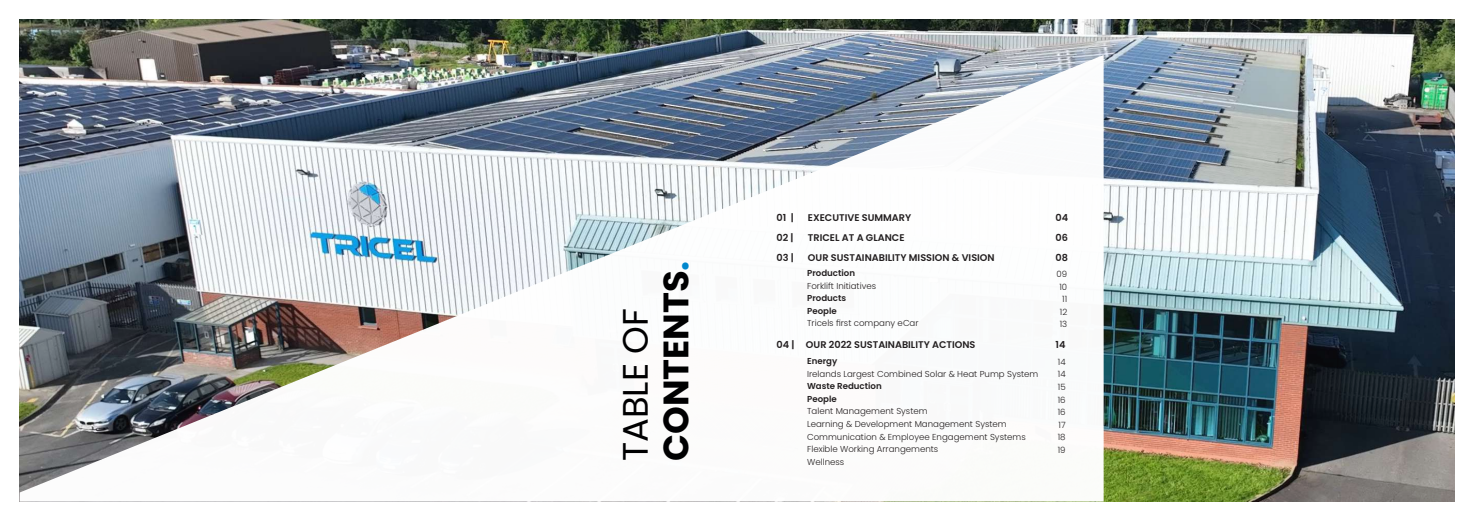
<style>
.page{position:relative;width:1474px;height:521px;background:#fff}
.page>*{position:absolute;margin:0;border:0;box-sizing:border-box;transform-origin:0 0}
.t1{font:700 35.35px/40.8px "Poppins";color:#000001}
.t2{font:600 9.71px/20px "Poppins";color:#231f20;text-align:justify}
.t3{font:300 8.66px/12.5px "Poppins";color:#231f20;text-align:right}
.t4{font:600 8.66px/12.5px "Poppins";color:#231f20}
.s1{font-weight:400}
.s2{color:#0087cd}
</style>
<div class="page">
<img style="left:20px;top:20px;width:1433px;height:481px">
<img style="left:20px;top:55px;width:1083px;height:446px">
<h1 class="t1" style="left:615px;top:461px;width:202px;rotate:-90deg"><span class="s1">TABLE OF<br></span>CONTENTS<span class="s2">.</span></h1>
<p class="t2" style="left:776px;top:208px;width:19px">01 |</p>
<p class="t2" style="left:808px;top:208px;width:105px">EXECUTIVE SUMMARY</p>
<p class="t2" style="left:1055px;top:208px;width:14px">04<br>06<br>08</p>
<p class="t2" style="left:776px;top:228px;width:19px">02 |</p>
<p class="t2" style="left:808px;top:228px;width:98px">TRICEL AT A GLANCE</p>
<p class="t2" style="left:776px;top:248px;width:19px">03 |</p>
<p class="t2" style="left:808px;top:248px;width:188px">OUR SUSTAINABILITY MISSION &amp; VISION</p>
<p class="t4" style="left:807px;top:267px;width:49px">Production</p>
<p class="t3" style="left:807px;top:279px;width:71px">Forklift Initiatives</p>
<p class="t4" style="left:807px;top:292px;width:41px">Products<br>People</p>
<p class="t3" style="left:807px;top:317px;width:113px">Tricels first company eCar</p>
<p class="t2" style="left:776px;top:334px;width:201px">04 | OUR 2022 SUSTAINABILITY ACTIONS</p>
<p class="t4" style="left:807px;top:355px;width:32px">Energy</p>
<p class="t3" style="left:807px;top:367px;width:233px">Irelands Largest Combined Solar &amp; Heat Pump System</p>
<p class="t4" style="left:807px;top:380px;width:76px">Waste Reduction<br>People</p>
<p class="t3" style="left:807px;top:405px;width:220px;text-align:left">Talent Management System<br>Learning &amp; Development Management System<br>Communication &amp; Employee Engagement Systems<br>Flexible Working Arrangements<br>Wellness</p>
<p class="t3" style="left:1056px;top:268px;width:12px">09<br>10<br>11<br>12<br>13</p>
<p class="t3" style="left:1057px;top:356px;width:9px;text-align:justify">14<br>14<br>15<br>16<br>16<br>17<br>18<br>19</p>
<p class="t2" style="left:1055px;top:334px;width:11px">14</p>
</div>
